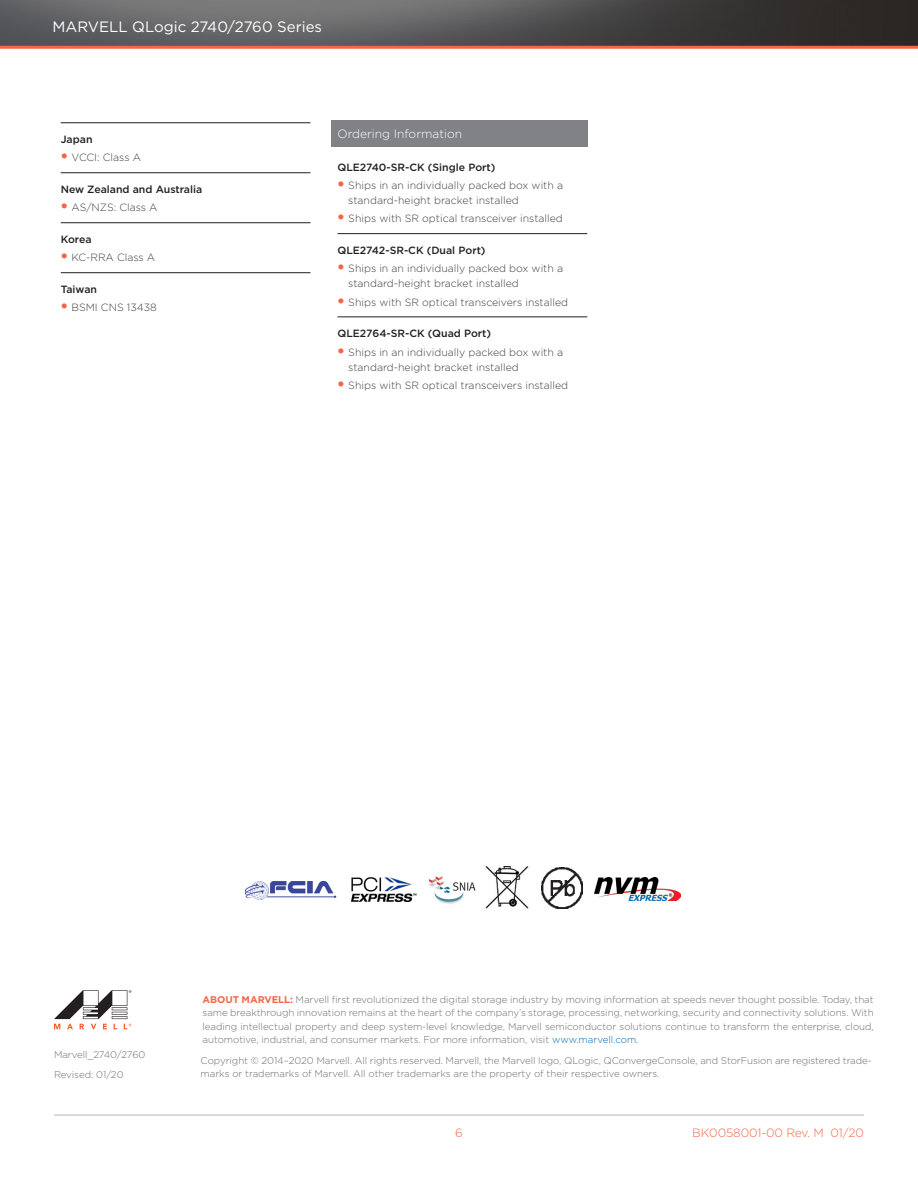
<style>
.page{position:relative;width:918px;height:1188px;background:#fff}
.page>*{position:absolute;margin:0;border:0;box-sizing:border-box;transform-origin:0 0}
.t1{font:15px "Gotham";color:#fff}
.t2{font:300 12px "Gotham";letter-spacing:-.01em;color:#f26648}
.SHL_SpecHeaderLabel{font:300 12px "Gotham";color:#fff}
.t3{font:300 10.5px/15px "Gotham";color:#3e3e3f}
.STRA_SpecTitleRuleAb{font:500 10.5px "Gotham";color:#231f20}
.STNR_SpecTitleNoRule{font:500 10.5px "Gotham";color:#231f20}
.t4{font:300 9.75px/13.5px "Gotham";letter-spacing:-.005em;color:#6c6d70}
.s1{font-family:"Helvetica Neue LT Std";font-weight:400;font-stretch:condensed;font-size:14.25px;color:#f26648}
.s2{font-weight:700;color:#f26648}
.s3{color:#0067af}
</style>
<div class="page">
<img style="left:0;top:0;width:918px;height:46px">
<hr style="left:0;top:46px;width:918px;height:3px;background:#f26648">
<hr style="left:54px;top:1115px;width:810px;height:1px;background:#b2b3b7">
<svg style="left:54px;top:990px;width:77px;height:39px"></svg>
<div style="left:331px;top:120px;width:257px;height:27px;background:#808285"></div>
<hr style="left:61px;top:123px;width:249px;height:1px;background:#231f20">
<hr style="left:61px;top:172px;width:249px;height:1px;background:#231f20">
<hr style="left:61px;top:222px;width:249px;height:1px;background:#231f20">
<hr style="left:61px;top:272px;width:249px;height:1px;background:#231f20">
<hr style="left:338px;top:233px;width:249px;height:1px;background:#231f20">
<hr style="left:338px;top:317px;width:249px;height:1px;background:#231f20">
<img style="left:351px;top:877px;width:66px;height:25px">
<img style="left:541px;top:867px;width:41px;height:41px">
<img style="left:428px;top:876px;width:48px;height:28px">
<img style="left:244px;top:881px;width:93px;height:19px">
<img style="left:485px;top:866px;width:44px;height:43px">
<img style="left:595px;top:877px;width:86px;height:24px">
<h1 class="t1" style="left:52px;top:17px;width:271px">MARVELL QLogic 2740/2760 Series</h1>
<p class="STRA_SpecTitleRuleAb" style="left:61px;top:133px;width:33px">Japan</p>
<p class="t3" style="left:61px;top:150px;width:82px"><span class="s1">•</span> VCCI: Class A</p>
<p class="STRA_SpecTitleRuleAb" style="left:61px;top:183px;width:143px">New Zealand and Australia</p>
<p class="t3" style="left:61px;top:200px;width:98px"><span class="s1">•</span> AS/NZS: Class A</p>
<p class="STRA_SpecTitleRuleAb" style="left:61px;top:233px;width:32px">Korea</p>
<p class="t3" style="left:61px;top:250px;width:96px"><span class="s1">•</span> KC-RRA Class A</p>
<p class="STRA_SpecTitleRuleAb" style="left:61px;top:283px;width:38px">Taiwan</p>
<p class="t3" style="left:61px;top:300px;width:98px"><span class="s1">•</span> BSMI CNS 13438</p>
<p class="SHL_SpecHeaderLabel" style="left:338px;top:126px;width:126px">Ordering Information</p>
<p class="STNR_SpecTitleNoRule" style="left:338px;top:160px;width:160px">QLE2740-SR-CK (Single Port)</p>
<p class="t3" style="left:348px;top:178px;width:216px;text-indent:-11px"><span class="s1">•</span> Ships in an individually packed box with a standard-height bracket installed</p>
<p class="t3" style="left:338px;top:211px;width:227px"><span class="s1">•</span> Ships with SR optical transceiver installed</p>
<p class="STRA_SpecTitleRuleAb" style="left:338px;top:243px;width:150px">QLE2742-SR-CK (Dual Port)</p>
<p class="t3" style="left:348px;top:261px;width:216px;text-indent:-11px"><span class="s1">•</span> Ships in an individually packed box with a standard-height bracket installed</p>
<p class="t3" style="left:338px;top:294px;width:232px"><span class="s1">•</span> Ships with SR optical transceivers installed</p>
<p class="STRA_SpecTitleRuleAb" style="left:338px;top:327px;width:155px">QLE2764-SR-CK (Quad Port)</p>
<p class="t3" style="left:348px;top:344px;width:216px;text-indent:-11px"><span class="s1">•</span> Ships in an individually packed box with a standard-height bracket installed</p>
<p class="t3" style="left:338px;top:377px;width:232px"><span class="s1">•</span> Ships with SR optical transceivers installed</p>
<p class="t4" style="left:54px;top:1044px;width:93px;line-height:20.2px">Marvell_2740/2760<br>Revised: 01/20</p>
<p class="t4" style="left:203px;top:992px;width:673px;text-align:justify"><span class="s2">ABOUT MARVELL:</span> Marvell first revolutionized the digital storage industry by moving information at speeds never thought possible. Today, that same breakthrough innovation remains at the heart of the company’s storage, processing, networking, security and connectivity solutions. With leading intellectual property and deep system-level knowledge, Marvell semiconductor solutions continue to transform the enterprise, cloud, automotive, industrial, and consumer markets. For more information, visit <span class="s3">www.marvell.com.</span></p>
<p class="t4" style="left:201px;top:1053px;width:673px">Copyright © 2014–2020 Marvell. All rights reserved. Marvell, the Marvell logo, QLogic, QConvergeConsole, and StorFusion are registered trade&shy;marks or trademarks of Marvell. All other trademarks are the property of their respective owners.</p>
<p class="t2" style="left:455px;top:1125px;width:9px">6</p>
<p class="t2" style="left:692px;top:1125px;width:173px">BK0058001-00 Rev. M 01/20</p>
</div>
